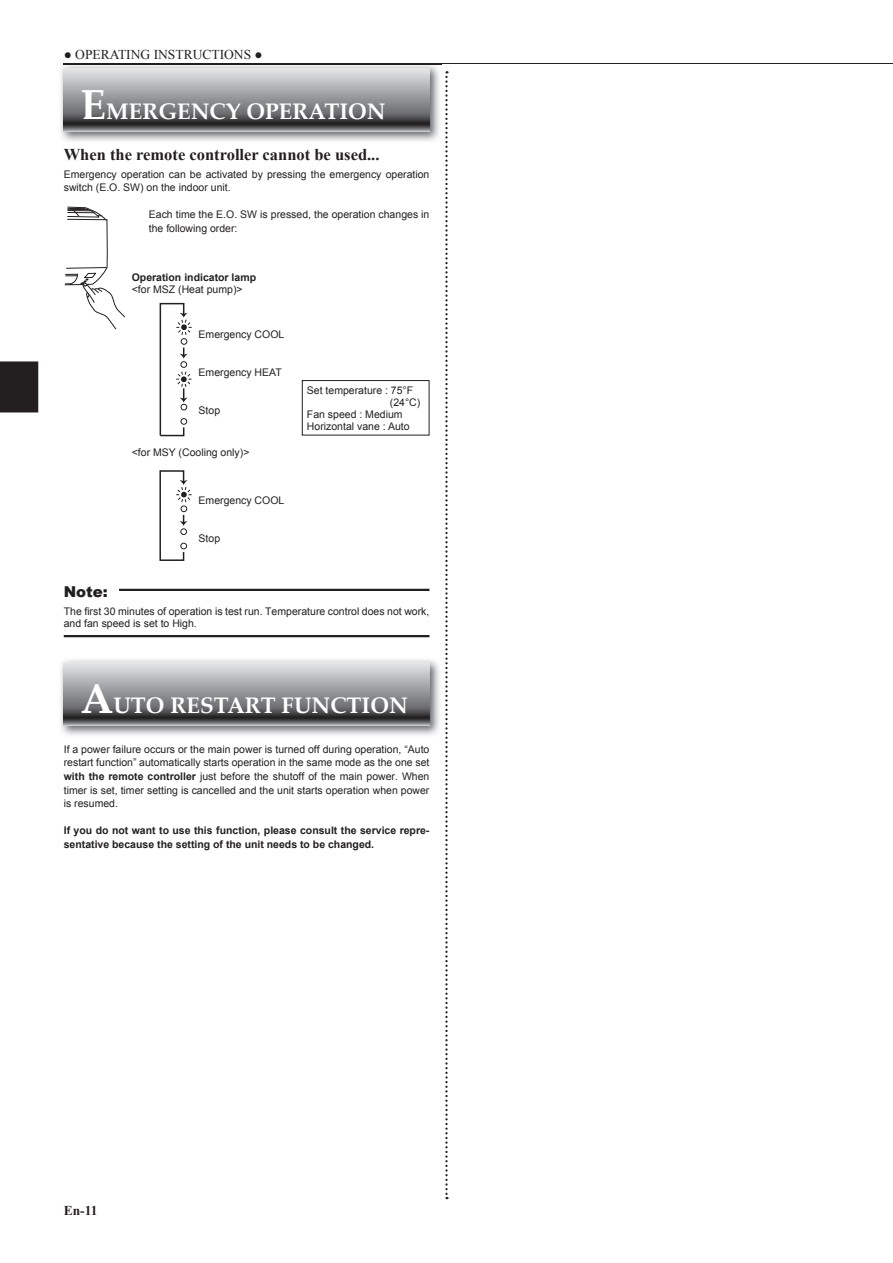
<style>
.page{position:relative;width:893px;height:1263px;background:#fff}
.page>*{position:absolute;margin:0;border:0;box-sizing:border-box;transform-origin:0 0}
.t1{font:700 22.5px "Palatino Linotype";color:#fff}
.t2{font:700 16.5px "Times New Roman";color:#231f20}
.t3{font:900 15px "Arial";color:#231f20}
.t4{font:13.5px "Times New Roman";color:#231f20}
.t5{font:700 13.5px "Times New Roman";color:#231f20}
.t6{font:10.5px/13.5px "Arial";color:#231f20}
.t7{font:700 10.5px/13.5px "Arial";color:#231f20}
.s1{font-size:42px}
.s2{font-weight:700}
</style>
<div class="page">
<div style="left:0;top:361px;width:38px;height:51px;background:#231f20"></div>
<hr style="left:64px;top:63px;width:829px;height:1px;background:#231f20">
<svg style="left:445px;top:71px;width:3px;height:1128px"></svg>
<img style="left:61px;top:660px;width:378px;height:75px">
<svg style="left:64px;top:662px;width:365px;height:64px;background:#919295"></svg>
<div style="left:302px;top:380px;width:127px;height:55px;border:1px solid #231f20"></div>
<hr style="left:119px;top:589px;width:310px;height:2px;background:#231f20">
<hr style="left:64px;top:635px;width:365px;height:2px;background:#231f20">
<svg style="left:64px;top:206px;width:61px;height:123px"></svg>
<svg style="left:159px;top:302px;width:33px;height:135px"></svg>
<svg style="left:159px;top:470px;width:33px;height:91px"></svg>
<img style="left:61px;top:63px;width:380px;height:78px">
<img style="left:64px;top:63px;width:377px;height:1px">
<svg style="left:64px;top:68px;width:365px;height:64px;background:#919295"></svg>
<p class="t4" style="left:64px;top:45px;width:200px">● OPERATING INSTRUCTIONS ●</p>
<h1 class="t1" style="left:81px;top:95px;width:306px"><span class="s1">E</span>MERGENCY OPERATION</h1>
<h2 class="t2" style="left:64px;top:143px;width:317px">When the remote controller cannot be used...</h2>
<p class="t6" style="left:64px;top:167px;width:367px">Emergency operation can be activated by pressing the emergency operation switch (E.O. SW) on the indoor unit.</p>
<p class="t6" style="left:149px;top:208px;width:282px">Each time the E.O. SW is pressed, the operation changes in the following order:</p>
<p class="t7" style="left:132px;top:270px;width:126px">Operation indicator lamp</p>
<p class="t6" style="left:132px;top:282px;width:112px">&lt;for MSZ (Heat pump)&gt;</p>
<p class="t6" style="left:199px;top:328px;width:87px">Emergency COOL</p>
<p class="t6" style="left:199px;top:365px;width:85px">Emergency HEAT</p>
<p class="t6" style="left:199px;top:404px;width:23px">Stop</p>
<p class="t6" style="left:132px;top:446px;width:119px">&lt;for MSY (Cooling only)&gt;</p>
<p class="t6" style="left:199px;top:494px;width:87px">Emergency COOL</p>
<p class="t6" style="left:199px;top:531px;width:23px">Stop</p>
<p class="t6" style="left:307px;top:384px;width:108px">Set temperature : 75°F</p>
<p class="t6" style="left:390px;top:396px;width:32px">(24°C)</p>
<p class="t6" style="left:307px;top:408px;width:97px">Fan speed : Medium</p>
<p class="t6" style="left:307px;top:420px;width:104px">Horizontal vane : Auto</p>
<h3 class="t3" style="left:64px;top:581px;width:46px">Note:</h3>
<p class="t6" style="left:64px;top:605px;width:367px;line-height:12px">The first 30 minutes of operation is test run. Temperature control does not work, and fan speed is set to High.</p>
<h1 class="t1" style="left:81px;top:689px;width:329px"><span class="s1">A</span>UTO RESTART FUNCTION</h1>
<p class="t6" style="left:64px;top:743px;width:367px;text-align:justify">If a power failure occurs or the main power is turned off during operation, “Auto restart function” automatically starts operation in the same mode as the one set <span class="s2">with the remote controller</span> just before the shutoff of the main power. When timer is set, timer setting is cancelled and the unit starts operation when power is resumed.</p>
<p class="t7" style="left:64px;top:824px;width:367px">If you do not want to use this function, please consult the service repre&shy;sentative because the setting of the unit needs to be changed.</p>
<p class="t5" style="left:64px;top:1201px;width:35px">En-11</p>
</div>
